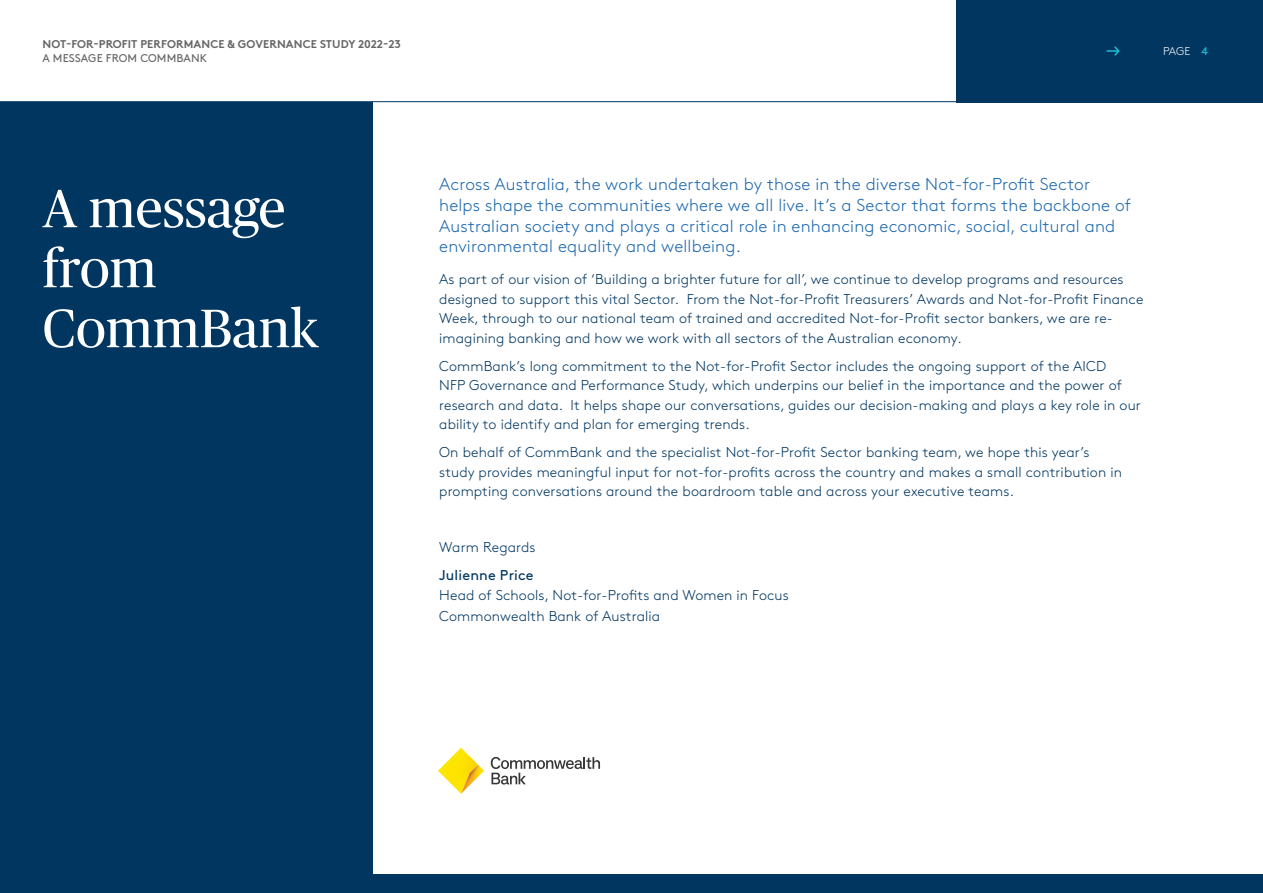
<style>
.page{position:relative;width:1263px;height:893px;background:#fff}
.page>*{position:absolute;margin:0;border:0;box-sizing:border-box;transform-origin:0 0}
.t1{font:54px/60px "Publico Headline";color:#fff}
.t2{font:300 17.25px/20.7px "Brown Std";letter-spacing:.01em;color:#1d68af}
.t3{font:300 14.25px/19.5px "Brown Std";letter-spacing:.01em;color:#003660}
.t4{font:14.25px "Brown Std";letter-spacing:.01em;color:#003660}
.t5{font:700 11.25px "Brown Std";letter-spacing:.01em;color:#666}
.t6{font:11.25px "Brown Std";letter-spacing:.01em;color:#666}
.t7{font:300 11.25px "Brown Std";color:#fff}
.s1{font-weight:400;color:#1abfd5}
</style>
<div class="page">
<div style="left:0;top:102px;width:372px;height:791px;background:#003660"></div>
<svg style="left:0;top:0;width:957px;height:102px"></svg>
<div style="left:0;top:874px;width:1263px;height:19px;background:#003660"></div>
<div style="left:957px;top:0;width:306px;height:102px;background:#003660"></div>
<svg style="left:1107px;top:46px;width:13px;height:10px"></svg>
<img style="left:438px;top:748px;width:40px;height:46px">
<img style="left:461px;top:765px;width:23px;height:29px">
<svg style="left:491px;top:757px;width:109px;height:27px"></svg>
<p class="t5" style="left:43px;top:38px;width:360px">NOT-FOR-PROFIT PERFORMANCE &amp; GOVERNANCE STUDY 2022-23</p>
<p class="t6" style="left:43px;top:52px;width:166px">A MESSAGE FROM COMMBANK</p>
<p class="t7" style="left:1163px;top:45px;width:46px">PAGE <span class="s1">4</span></p>
<h1 class="t1" style="left:43px;top:176px;width:277px">A message from<br>CommBank</h1>
<p class="t2" style="left:439px;top:174px;width:693px">Across Australia, the work undertaken by those in the diverse Not-for-Profit Sector helps shape the communities where we all live. It’s a Sector that forms the backbone of Australian society and plays a critical role in enhancing economic, social, cultural and environmental equality and wellbeing.</p>
<p class="t3" style="left:439px;top:270px;width:706px">As part of our vision of ‘Building a brighter future for all’, we continue to develop programs and resources designed to support this vital Sector. From the Not-for-Profit Treasurers’ Awards and Not-for-Profit Finance Week, through to our national team of trained and accredited Not-for-Profit sector bankers, we are re&shy;imagining banking and how we work with all sectors of the Australian economy.</p>
<p class="t3" style="left:439px;top:356px;width:703px">CommBank’s long commitment to the Not-for-Profit Sector includes the ongoing support of the AICD<br>NFP Governance and Performance Study, which underpins our belief in the importance and the power of research and data. It helps shape our conversations, guides our decision-making and plays a key role in our ability to identify and plan for emerging trends.</p>
<p class="t3" style="left:439px;top:443px;width:684px">On behalf of CommBank and the specialist Not-for-Profit Sector banking team, we hope this year’s study provides meaningful input for not-for-profits across the country and makes a small contribution in prompting conversations around the boardroom table and across your executive teams.</p>
<p class="t3" style="left:439px;top:538px;width:98px">Warm Regards</p>
<p class="t4" style="left:439px;top:567px;width:96px">Julienne Price</p>
<p class="t3" style="left:439px;top:585px;width:351px;line-height:20.7px">Head of Schools, Not-for-Profits and Women in Focus<br>Commonwealth Bank of Australia</p>
</div>
